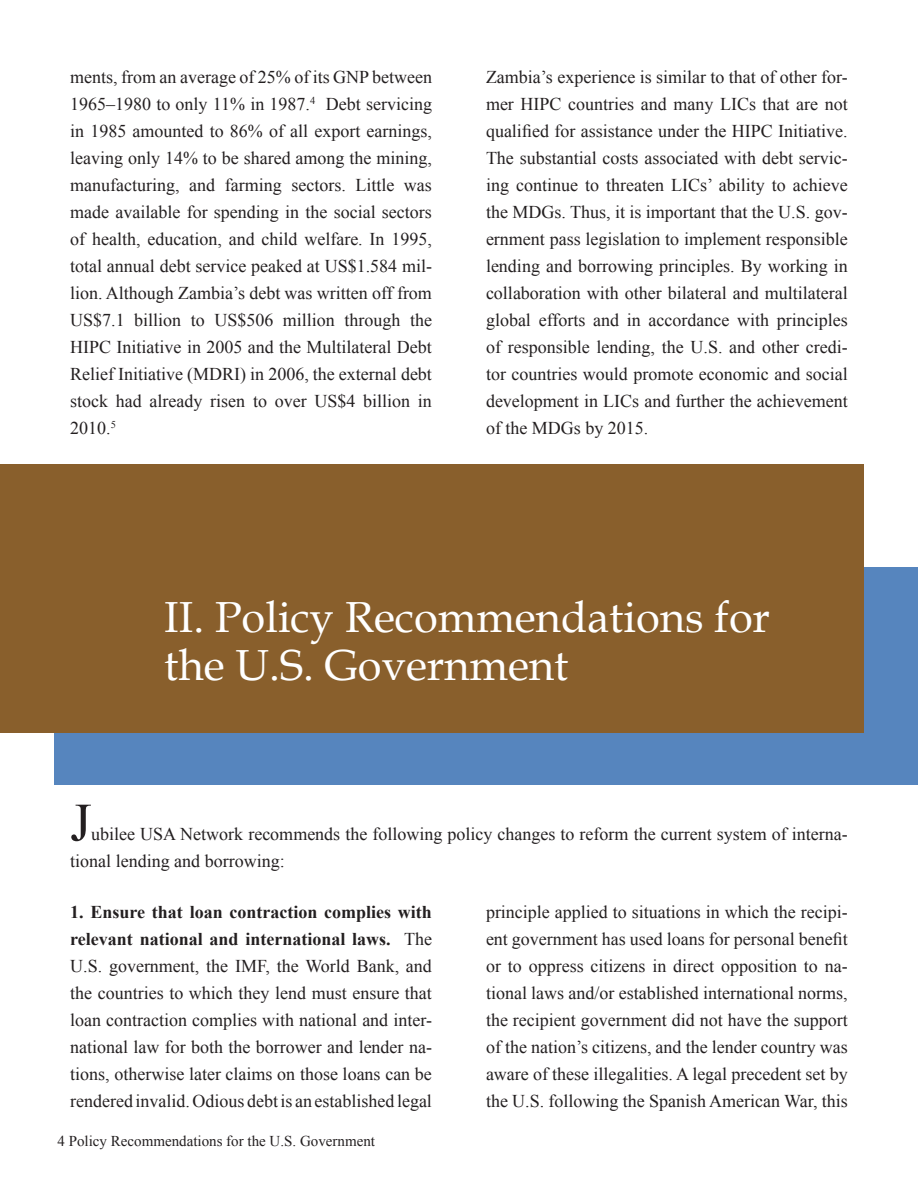
<style>
.page{position:relative;width:918px;height:1188px;background:#fff}
.page>*{position:absolute;margin:0;border:0;box-sizing:border-box;transform-origin:0 0}
.t1{font:54px "Times New Roman";color:#231f20}
.t2{font:43.5px/48px "Book Antiqua";color:#fff}
.t3{font:18px/27px "Times New Roman";color:#231f20;text-align:justify}
.t4{font:15px "Times New Roman";color:#231f20}
.s1{font-weight:700}
</style>
<div class="page">
<div style="left:54px;top:567px;width:864px;height:217px;background:#5685be"></div>
<div style="left:0;top:464px;width:864px;height:268px;background:#895f2c"></div>
<p class="t3" style="left:70px;top:63px;width:363px">ments, from an average of 25% of its GNP between 1965–1980 to only 11% in 1987.<sup>4</sup> Debt servicing in 1985 amounted to 86% of all export earnings, leaving only 14% to be shared among the mining, manufacturing, and farming sectors. Little was made available for spending in the social sectors of health, education, and child welfare. In 1995, total annual debt service peaked at US$1.584 mil&shy;lion. Although Zambia’s debt was written off from US$7.1 billion to US$506 million through the HIPC Initiative in 2005 and the Multilateral Debt Relief Initiative (MDRI) in 2006, the external debt stock had already risen to over US$4 billion in 2010.<sup>5</sup></p>
<p class="t3" style="left:486px;top:63px;width:363px">Zambia’s experience is similar to that of other for&shy;mer HIPC countries and many LICs that are not qualified for assistance under the HIPC Initiative.<br>The substantial costs associated with debt servic&shy;ing continue to threaten LICs’ ability to achieve the MDGs. Thus, it is important that the U.S. gov&shy;ernment pass legislation to implement responsible lending and borrowing principles. By working in collaboration with other bilateral and multilateral global efforts and in accordance with principles of responsible lending, the U.S. and other credi&shy;tor countries would promote economic and social development in LICs and further the achievement of the MDGs by 2015.</p>
<h2 class="t2" style="left:164px;top:592px;width:607px">II. Policy Recommendations for the U.S. Government</h2>
<h1 class="t1" style="left:70px;top:786px;width:23px">J</h1>
<p class="t3" style="left:70px;top:821px;width:779px;text-indent:21px">ubilee USA Network recommends the following policy changes to reform the current system of interna&shy;tional lending and borrowing:</p>
<p class="t3" style="left:70px;top:898px;width:363px"><span class="s1">1. Ensure that loan contraction complies with relevant national and international laws.</span> The U.S. government, the IMF, the World Bank, and the countries to which they lend must ensure that loan contraction complies with national and inter&shy;national law for both the borrower and lender na&shy;tions, otherwise later claims on those loans can be rendered invalid. Odious debt is an established legal</p>
<p class="t3" style="left:486px;top:899px;width:363px">principle applied to situations in which the recipi&shy;ent government has used loans for personal benefit or to oppress citizens in direct opposition to na&shy;tional laws and/or established international norms, the recipient government did not have the support of the nation’s citizens, and the lender country was aware of these illegalities. A legal precedent set by the U.S. following the Spanish American War, this</p>
<p class="t4" style="left:58px;top:1131px;width:319px">4 Policy Recommendations for the U.S. Government</p>
</div>
